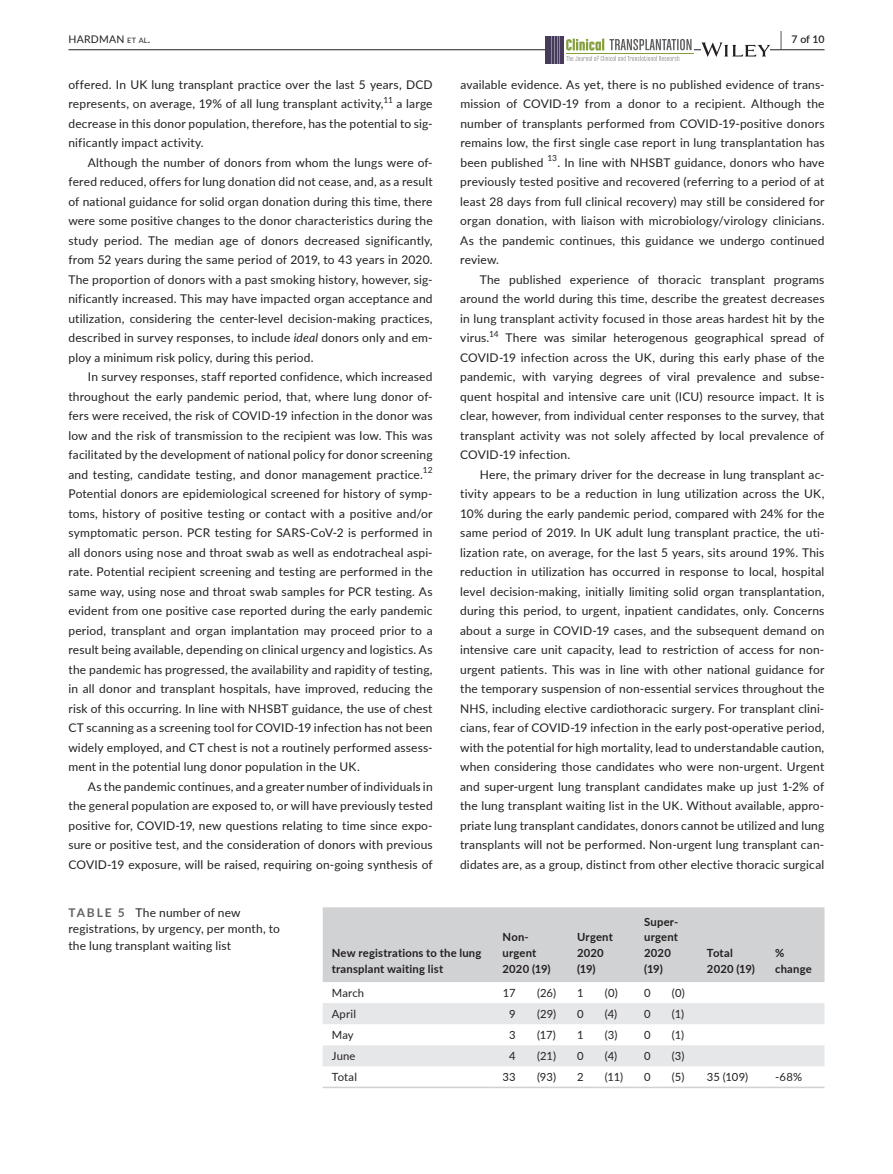
<style>
.page{position:relative;width:893px;height:1174px;background:#fff}
.page>*{position:absolute;margin:0;border:0;box-sizing:border-box;transform-origin:0 0}
.t1{font:12px/19.5px "Lato";letter-spacing:.015em;color:#231f20;text-align:justify}
.t2{font:700 11.25px/15.8px "Lato";letter-spacing:.02em;color:#231f20}
.t3{font:11.25px "Lato";letter-spacing:.015em;color:#231f20}
.t4{font:10.5px "Lato";letter-spacing:.025em;color:#231f20}
.t5{font:600 10.5px "Lato";color:#231f20}
.t6{font:8.4px "Lato";color:#231f20}
.s1{font-size:7.35px}
.s2{font-size:19.5px}
.s3{font-style:italic}
.s4{font-weight:700;color:#636366}
</style>
<div class="page">
<hr style="left:68px;top:49px;width:756px;height:1px;background:#231f20">
<div style="left:545px;top:36px;width:149px;height:27px;background:#fff"></div>
<div style="left:545px;top:36px;width:18px;height:27px;background:#463c5a"></div>
<svg style="left:554px;top:36px;width:6px;height:27px"></svg>
<hr style="left:566px;top:53px;width:128px;height:1px;background:#84a03c">
<svg style="left:566px;top:39px;width:125px;height:22px"></svg>
<svg style="left:701px;top:42px;width:69px;height:15px"></svg>
<div style="left:323px;top:907px;width:501px;height:75px;background:#d1d2d4"></div>
<svg style="left:323px;top:1003px;width:501px;height:63px"></svg>
<hr style="left:323px;top:1086px;width:170px;height:2px;background:#d1d2d4">
<hr style="left:493px;top:1086px;width:35px;height:2px;background:#d1d2d4">
<hr style="left:528px;top:1086px;width:40px;height:2px;background:#d1d2d4">
<hr style="left:568px;top:1086px;width:28px;height:2px;background:#d1d2d4">
<hr style="left:596px;top:1086px;width:39px;height:2px;background:#d1d2d4">
<hr style="left:635px;top:1086px;width:28px;height:2px;background:#d1d2d4">
<hr style="left:663px;top:1086px;width:35px;height:2px;background:#d1d2d4">
<hr style="left:698px;top:1086px;width:68px;height:2px;background:#d1d2d4">
<hr style="left:766px;top:1086px;width:58px;height:2px;background:#d1d2d4">
<p class="t4" style="left:68px;top:31px;width:83px">HARDMAN <span class="s1">et al</span>.</p>
<p class="t5" style="left:780px;top:31px;width:46px"><span class="s2">|</span> 7 of 10</p>
<p class="t1" style="left:68px;top:74px;width:366px">offered. In UK lung transplant practice over the last 5 years, DCD represents, on average, 19% of all lung transplant activity,</p>
<p class="t1" style="left:460px;top:74px;width:366px">available evidence. As yet, there is no published evidence of trans&shy;mission of COVID-19 from a donor to a recipient. Although the number of transplants performed from COVID-19-positive donors remains low, the first single case report in lung transplantation has been published <sup>13</sup>. In line with NHSBT guidance, donors who have previously tested positive and recovered (referring to a period of at least 28 days from full clinical recovery) may still be considered for organ donation, with liaison with microbiology/virology clinicians.<br>As the pandemic continues, this guidance we undergo continued review.</p>
<p class="t1" style="left:460px;top:269px;width:366px;text-indent:20px">The published experience of thoracic transplant programs around the world during this time, describe the greatest decreases in lung transplant activity focused in those areas hardest hit by the virus.</p>
<p class="t6" style="left:383px;top:94px;width:11px">11</p>
<p class="t1" style="left:68px;top:93px;width:366px;text-indent:328px">a large decrease in this donor population, therefore, has the potential to sig&shy;nificantly impact activity.</p>
<p class="t1" style="left:68px;top:152px;width:366px;text-indent:20px">Although the number of donors from whom the lungs were of&shy;fered reduced, offers for lung donation did not cease, and, as a result of national guidance for solid organ donation during this time, there were some positive changes to the donor characteristics during the study period. The median age of donors decreased significantly, from 52 years during the same period of 2019, to 43 years in 2020.<br>The proportion of donors with a past smoking history, however, sig&shy;nificantly increased. This may have impacted organ acceptance and utilization, considering the center-level decision-making practices, described in survey responses, to include <span class="s3">ideal</span> donors only and em&shy;ploy a minimum risk policy, during this period.</p>
<p class="t1" style="left:68px;top:366px;width:366px;text-indent:20px">In survey responses, staff reported confidence, which increased throughout the early pandemic period, that, where lung donor of&shy;fers were received, the risk of COVID-19 infection in the donor was low and the risk of transmission to the recipient was low. This was facilitated by the development of national policy for donor screening and testing, candidate testing, and donor management practice.</p>
<p class="t6" style="left:489px;top:328px;width:11px">14</p>
<p class="t1" style="left:460px;top:327px;width:366px;text-indent:45px">There was similar heterogenous geographical spread of COVID-19 infection across the UK, during this early phase of the pandemic, with varying degrees of viral prevalence and subse&shy;quent hospital and intensive care unit (ICU) resource impact. It is clear, however, from individual center responses to the survey, that transplant activity was not solely affected by local prevalence of COVID-19 infection.</p>
<p class="t1" style="left:460px;top:464px;width:366px;text-indent:20px">Here, the primary driver for the decrease in lung transplant ac&shy;tivity appears to be a reduction in lung utilization across the UK, 10% during the early pandemic period, compared with 24% for the same period of 2019. In UK adult lung transplant practice, the uti&shy;lization rate, on average, for the last 5 years, sits around 19%. This reduction in utilization has occurred in response to local, hospital level decision-making, initially limiting solid organ transplantation, during this period, to urgent, inpatient candidates, only. Concerns about a surge in COVID-19 cases, and the subsequent demand on intensive care unit capacity, lead to restriction of access for non&shy;urgent patients. This was in line with other national guidance for the temporary suspension of non-essential services throughout the NHS, including elective cardiothoracic surgery. For transplant clini&shy;cians, fear of COVID-19 infection in the early post-operative period, with the potential for high mortality, lead to understandable caution, when considering those candidates who were non-urgent. Urgent and super-urgent lung transplant candidates make up just 1-2% of the lung transplant waiting list in the UK. Without available, appro&shy;priate lung transplant candidates, donors cannot be utilized and lung transplants will not be performed. Non-urgent lung transplant can&shy;didates are, as a group, distinct from other elective thoracic surgical</p>
<p class="t6" style="left:423px;top:464px;width:11px">12</p>
<p class="t1" style="left:68px;top:483px;width:366px">Potential donors are epidemiological screened for history of symp&shy;toms, history of positive testing or contact with a positive and/or symptomatic person. PCR testing for SARS-CoV-2 is performed in all donors using nose and throat swab as well as endotracheal aspi&shy;rate. Potential recipient screening and testing are performed in the same way, using nose and throat swab samples for PCR testing. As evident from one positive case reported during the early pandemic period, transplant and organ implantation may proceed prior to a result being available, depending on clinical urgency and logistics. As the pandemic has progressed, the availability and rapidity of testing, in all donor and transplant hospitals, have improved, reducing the risk of this occurring. In line with NHSBT guidance, the use of chest CT scanning as a screening tool for COVID-19 infection has not been widely employed, and CT chest is not a routinely performed assess&shy;ment in the potential lung donor population in the UK.</p>
<p class="t1" style="left:68px;top:776px;width:366px;text-indent:19px">As the pandemic continues, and a greater number of individuals in the general population are exposed to, or will have previously tested positive for, COVID-19, new questions relating to time since expo&shy;sure or positive test, and the consideration of donors with previous COVID-19 exposure, will be raised, requiring on-going synthesis of</p>
<p class="t1" style="left:68px;top:904px;width:213px;line-height:16.5px;text-align:left"><span class="s4">TABLE 5</span> The number of new registrations, by urgency, per month, to the lung transplant waiting list</p>
<p class="t2" style="left:332px;top:944px;width:151px">New registrations to the lung transplant waiting list</p>
<p class="t2" style="left:502px;top:929px;width:50px">Non&shy;urgent<br>2020 (19)</p>
<p class="t2" style="left:577px;top:929px;width:37px">Urgent<br>2020 (19)</p>
<p class="t2" style="left:644px;top:913px;width:36px">Super&shy;urgent<br>2020 (19)</p>
<p class="t2" style="left:707px;top:944px;width:50px">Total<br>2020 (19)</p>
<p class="t2" style="left:775px;top:944px;width:38px">% change</p>
<p class="t3" style="left:332px;top:985px;width:34px">March</p>
<p class="t3" style="left:503px;top:985px;width:14px">17</p>
<p class="t3" style="left:537px;top:985px;width:48px">(26) 1</p>
<p class="t3" style="left:605px;top:985px;width:47px">(0) 0</p>
<p class="t3" style="left:672px;top:985px;width:14px">(0)</p>
<p class="t3" style="left:332px;top:1006px;width:26px">April</p>
<p class="t3" style="left:509px;top:1006px;width:8px">9</p>
<p class="t3" style="left:537px;top:1006px;width:48px">(29) 0</p>
<p class="t3" style="left:605px;top:1006px;width:47px">(4) 0</p>
<p class="t3" style="left:672px;top:1006px;width:14px">(1)</p>
<p class="t3" style="left:332px;top:1027px;width:24px">May</p>
<p class="t3" style="left:509px;top:1027px;width:8px">3</p>
<p class="t3" style="left:537px;top:1027px;width:48px">(17) 1</p>
<p class="t3" style="left:605px;top:1027px;width:47px">(3) 0</p>
<p class="t3" style="left:672px;top:1027px;width:14px">(1)</p>
<p class="t3" style="left:332px;top:1048px;width:25px">June</p>
<p class="t3" style="left:509px;top:1048px;width:8px">4</p>
<p class="t3" style="left:537px;top:1048px;width:48px">(21) 0</p>
<p class="t3" style="left:605px;top:1048px;width:47px">(4) 0</p>
<p class="t3" style="left:672px;top:1048px;width:14px">(3)</p>
<p class="t3" style="left:332px;top:1069px;width:27px">Total</p>
<p class="t3" style="left:502px;top:1069px;width:15px">33</p>
<p class="t3" style="left:537px;top:1069px;width:48px">(93) 2</p>
<p class="t3" style="left:605px;top:1069px;width:47px">(11) 0</p>
<p class="t3" style="left:672px;top:1069px;width:78px">(5) 35 (109)</p>
<p class="t3" style="left:775px;top:1069px;width:28px">-68%</p>
</div>
